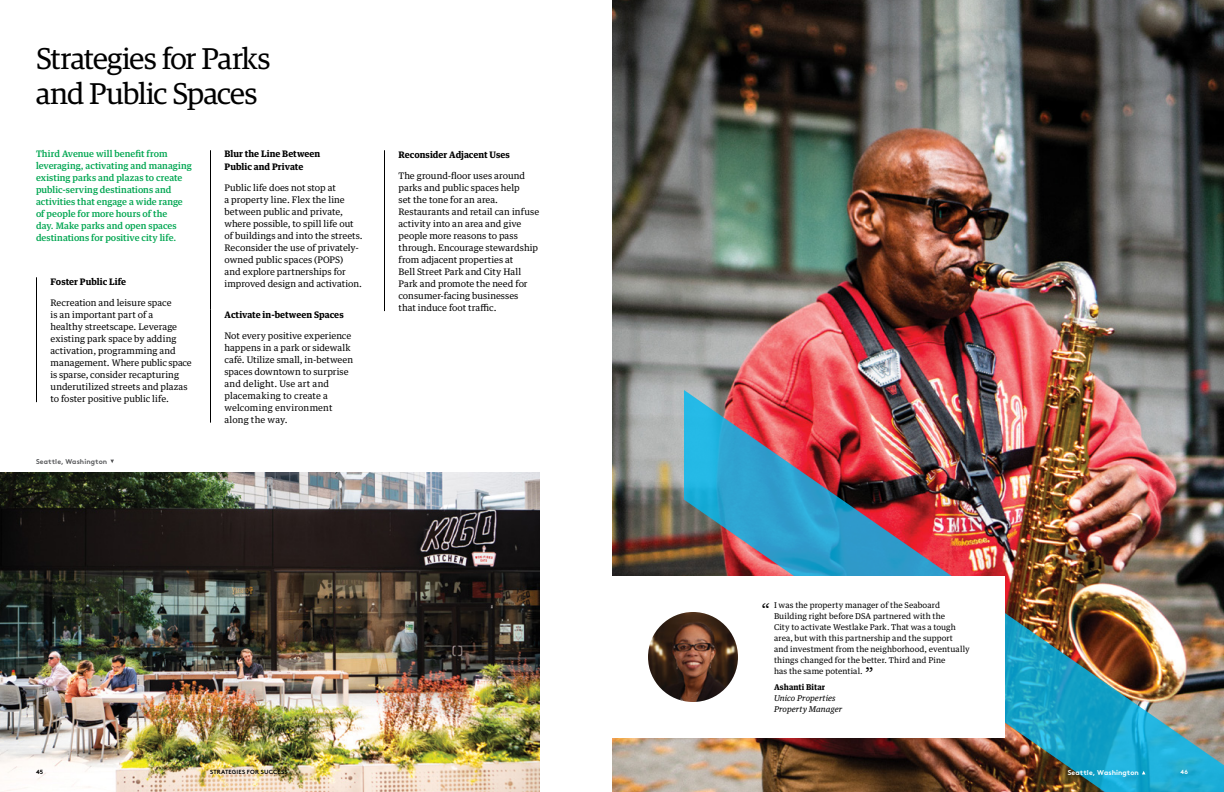
<style>
.page{position:relative;width:1224px;height:792px;background:#fff}
.page>*{position:absolute;margin:0;border:0;box-sizing:border-box;transform-origin:0 0}
.t1{font:30px/35px "Guardian Egyp";letter-spacing:-.02em;color:#000}
.t2{font:16px "Guardian Text Egyp";color:#000}
.t3{font:9px/12px "Guardian Text Egyp";color:#000}
.t4{font:500 9px/12px "Guardian Text Egyp";color:#00a651}
.t5{font:700 9px/13px "Guardian Text Egyp";color:#000}
.t6{font:8px/11px "Guardian Text Egyp";letter-spacing:.005em;color:#000}
.t7{font:italic 8px/11px "Guardian Text Egyp";letter-spacing:.01em;color:#000}
.t8{font:700 8px "Guardian Text Egyp";letter-spacing:.01em;color:#000}
.t9{font:700 7px "Brown Std";letter-spacing:.01em;color:#58595b}
.t10{font:700 7px "Brown Std";letter-spacing:.01em;color:#fff}
.t11{font:700 6px "Brown Std";letter-spacing:.02em;color:#000}
.t12{font:700 6px "Brown Std";color:#fff}
</style>
<div class="page">
<img style="left:0;top:472px;width:540px;height:320px">
<img style="left:612px;top:0;width:612px;height:792px">
<img style="left:684px;top:390px;width:540px;height:402px">
<div style="left:612px;top:576px;width:392px;height:162px;background:#fff"></div>
<img style="left:648px;top:612px;width:90px;height:90px;border-radius:45px">
<hr style="left:36px;top:277px;width:1px;height:125px;background:#000">
<hr style="left:210px;top:150px;width:1px;height:160px;background:#000">
<hr style="left:210px;top:310px;width:1px;height:113px;background:#000">
<hr style="left:384px;top:150px;width:1px;height:161px;background:#000">
<h1 class="t1" style="left:36px;top:39px;width:236px">Strategies for Parks and Public Spaces</h1>
<p class="t4" style="left:36px;top:147px;width:157px">Third Avenue will benefit from leveraging, activating and managing existing parks and plazas to create public-serving destinations and activities that engage a wide range of people for more hours of the<br>day. Make parks and open spaces destinations for positive city life.</p>
<p class="t5" style="left:50px;top:275px;width:77px">Foster Public Life</p>
<p class="t3" style="left:50px;top:296px;width:143px">Recreation and leisure space<br>is an important part of a<br>healthy streetscape. Leverage existing park space by adding activation, programming and management. Where public space is sparse, consider recapturing underutilized streets and plazas to foster positive public life.</p>
<p class="t9" style="left:36px;top:457px;width:73px">Seattle, Washington</p>
<p class="t5" style="left:224px;top:147px;width:97px">Blur the Line Between<br>Public and Private</p>
<p class="t3" style="left:224px;top:181px;width:140px">Public life does not stop at<br>a property line. Flex the line between public and private, where possible, to spill life out of buildings and into the streets.<br>Reconsider the use of privately&shy;owned public spaces (POPS)<br>and explore partnerships for improved design and activation.</p>
<p class="t5" style="left:224px;top:307px;width:121px">Activate in-between Spaces</p>
<p class="t3" style="left:224px;top:328px;width:130px">Not every positive experience happens in a park or sidewalk café. Utilize small, in-between spaces downtown to surprise and delight. Use art and placemaking to create a welcoming environment along the way.</p>
<p class="t5" style="left:398px;top:148px;width:113px">Reconsider Adjacent Uses</p>
<p class="t3" style="left:398px;top:169px;width:142px">The ground-floor uses around parks and public spaces help<br>set the tone for an area.<br>Restaurants and retail can infuse activity into an area and give people more reasons to pass through. Encourage stewardship from adjacent properties at<br>Bell Street Park and City Hall<br>Park and promote the need for consumer-facing businesses<br>that induce foot traffic.</p>
<p class="t11" style="left:36px;top:768px;width:9px">45</p>
<p class="t11" style="left:210px;top:768px;width:79px">STRATEGIES FOR SUCCESS</p>
<p class="t6" style="left:774px;top:599px;width:197px">I was the property manager of the Seaboard Building right before DSA partnered with the<br>City to activate Westlake Park. That was a tough area, but with this partnership and the support<br>and investment from the neighborhood, eventually things changed for the better. Third and Pine<br>has the same potential.</p>
<p class="t8" style="left:774px;top:680px;width:53px">Ashanti Bitar</p>
<p class="t7" style="left:774px;top:692px;width:70px">Unico Properties<br>Property Manager</p>
<h2 class="t2" style="left:762px;top:596px;width:10px">“</h2>
<h2 class="t2" style="left:865px;top:660px;width:10px">”</h2>
<p class="t10" style="left:1068px;top:768px;width:73px">Seattle, Washington</p>
<p class="t12" style="left:1181px;top:768px;width:9px">46</p>
</div>
